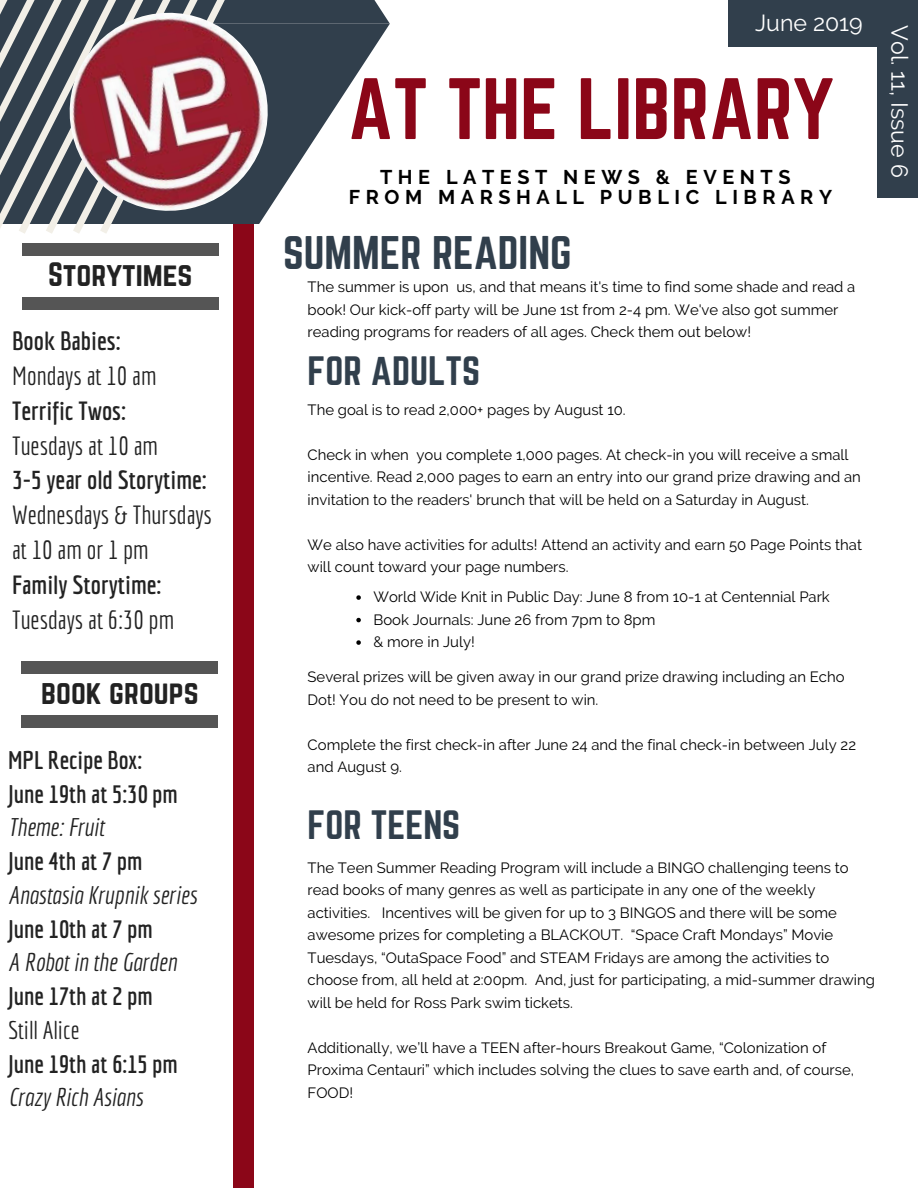
<style>
.page{position:relative;width:918px;height:1188px;background:#fff}
.page>*{position:absolute;margin:0;border:0;box-sizing:border-box;transform-origin:0 0}
.t1{font:76.05px "Norwester";color:#8b0618}
.t2{font:41.4px "Norwester";color:#313f4c}
.t3{font:36px "Norwester";color:#313f4c}
.t4{font:29.85px "Norwester";color:#222}
.t5{font:25.65px/34.8px "Economica";color:#222}
.t6{font:700 25.65px "Economica";color:#222}
.t7{font:700 24.9px/33.8px "Economica";color:#222}
.t8{font:italic 24.9px "Economica";color:#222}
.t9{font:24.9px "Economica";color:#222}
.t10{font:23.1px "Raleway";color:#fff}
.t11{font:700 19.8px/20.2px "Raleway";letter-spacing:.28em;color:#000;text-align:center}
.t12{font:14.85px/22.5px "Raleway";color:#000}
</style>
<div class="page">
<div style="left:234px;top:220px;width:20px;height:968px;background:#8b0618"></div>
<svg style="left:0;top:0;width:389px;height:234px"></svg>
<img style="left:60px;top:3px;width:217px;height:217px">
<div style="left:729px;top:0;width:189px;height:47px;background:#313f4c"></div>
<div style="left:878px;top:0;width:40px;height:198px;background:#313f4c"></div>
<div style="left:22px;top:297px;width:197px;height:13px;background:#555"></div>
<div style="left:22px;top:243px;width:197px;height:13px;background:#555"></div>
<div style="left:22px;top:715px;width:196px;height:13px;background:#555"></div>
<div style="left:22px;top:661px;width:196px;height:13px;background:#555"></div>
<svg style="left:356px;top:595px;width:5px;height:5px"></svg>
<svg style="left:356px;top:618px;width:5px;height:4px"></svg>
<svg style="left:356px;top:640px;width:5px;height:5px"></svg>
<h3 class="t4" style="left:48px;top:260px;width:146px">Storytimes</h3>
<h3 class="t6" style="left:12px;top:326px;width:110px">Book Babies:</h3>
<h3 class="t5" style="left:12px;top:358px;width:146px">Mondays at 10 am</h3>
<h3 class="t6" style="left:12px;top:395px;width:115px">Terrific Twos:</h3>
<h3 class="t5" style="left:12px;top:428px;width:147px">Tuesdays at 10 am</h3>
<h3 class="t6" style="left:12px;top:465px;width:196px">3-5 year old Storytime:</h3>
<h3 class="t5" style="left:12px;top:497px;width:201px">Wednesdays &amp; Thursdays at10amor1pm</h3>
<h3 class="t6" style="left:12px;top:570px;width:151px">Family Storytime:</h3>
<h3 class="t5" style="left:12px;top:602px;width:163px">Tuesdays at 6:30 pm</h3>
<h3 class="t4" style="left:41px;top:678px;width:159px">book groups</h3>
<h3 class="t7" style="left:9px;top:743px;width:171px">MPL Recipe Box:<br>June 19th at 5:30 pm</h3>
<h3 class="t8" style="left:9px;top:813px;width:97px">Theme: Fruit</h3>
<h3 class="t7" style="left:9px;top:844px;width:135px">June 4th at 7 pm</h3>
<h3 class="t8" style="left:9px;top:880px;width:190px">Anastasia Krupnik series</h3>
<h3 class="t7" style="left:9px;top:911px;width:146px">June 10th at 7 pm</h3>
<h3 class="t8" style="left:9px;top:948px;width:170px">A Robot in the Garden</h3>
<h3 class="t7" style="left:9px;top:979px;width:146px">June 17th at 2 pm</h3>
<h3 class="t9" style="left:9px;top:1015px;width:73px">Still Alice</h3>
<h3 class="t7" style="left:9px;top:1046px;width:171px">June 19th at 6:15 pm</h3>
<h3 class="t8" style="left:9px;top:1083px;width:136px">Crazy Rich Asians</h3>
<h3 class="t10" style="left:755px;top:9px;width:109px">June 2019</h3>
<h1 class="t1" style="left:348px;top:73px;width:487px">AT THE LIBRARY</h1>
<h3 class="t11" style="left:349px;top:167px;width:485px">THE LATEST NEWS &amp; EVENTS<br>FROM MARSHALL PUBLIC LIBRARY</h3>
<h2 class="t2" style="left:283px;top:233px;width:290px">SUMMER READING</h2>
<p class="t12" style="left:308px;top:276px;width:549px">The summer is upon us, and that means it's time to find some shade and read a book! Our kick-off party will be June 1st from 2-4 pm. We've also got summer reading programs for readers of all ages. Check them out below!</p>
<h3 class="t3" style="left:308px;top:354px;width:174px">FOR ADULTS</h3>
<p class="t12" style="left:308px;top:398px;width:320px">The goal is to read 2,000+ pages by August 10.</p>
<p class="t12" style="left:308px;top:443px;width:555px">Check in when you complete 1,000 pages. At check-in you will receive a small incentive. Read 2,000 pages to earn an entry into our grand prize drawing and an invitation to the readers' brunch that will be held on a Saturday in August.</p>
<p class="t12" style="left:308px;top:533px;width:556px">We also have activities for adults! Attend an activity and earn 50 Page Points that will count toward your page numbers.</p>
<p class="t12" style="left:373px;top:586px;width:458px">World Wide Knit in Public Day: June 8 from 10-1 at Centennial Park<br>Book Journals: June 26 from 7pm to 8pm<br>&amp; more in July!</p>
<p class="t12" style="left:308px;top:666px;width:538px">Several prizes will be given away in our grand prize drawing including an Echo<br>Dot! You do not need to be present to win.</p>
<p class="t12" style="left:308px;top:733px;width:550px">Complete the first check-in after June 24 and the final check-in between July 22 and August 9.</p>
<h3 class="t3" style="left:308px;top:807px;width:154px">FOR TEENS</h3>
<p class="t12" style="left:308px;top:857px;width:569px">The Teen Summer Reading Program will include a BINGO challenging teens to read books of many genres as well as participate in any one of the weekly activities. Incentives will be given for up to 3 BINGOS and there will be some awesome prizes for completing a BLACKOUT. “Space Craft Mondays” Movie Tuesdays, “OutaSpace Food” and STEAM Fridays are among the activities to choose from, all held at 2:00pm. And, just for participating, a mid-summer drawing will be held for Ross Park swim tickets.</p>
<p class="t12" style="left:308px;top:1037px;width:548px">Additionally, we’ll have a TEEN after-hours Breakout Game, “Colonization of<br>Proxima Centauri” which includes solving the clues to save earth and, of course,<br>FOOD!</p>
<h3 class="t10" style="left:913px;top:25px;width:154px;rotate:90deg">Vol. 11, Issue 6</h3>
</div>
